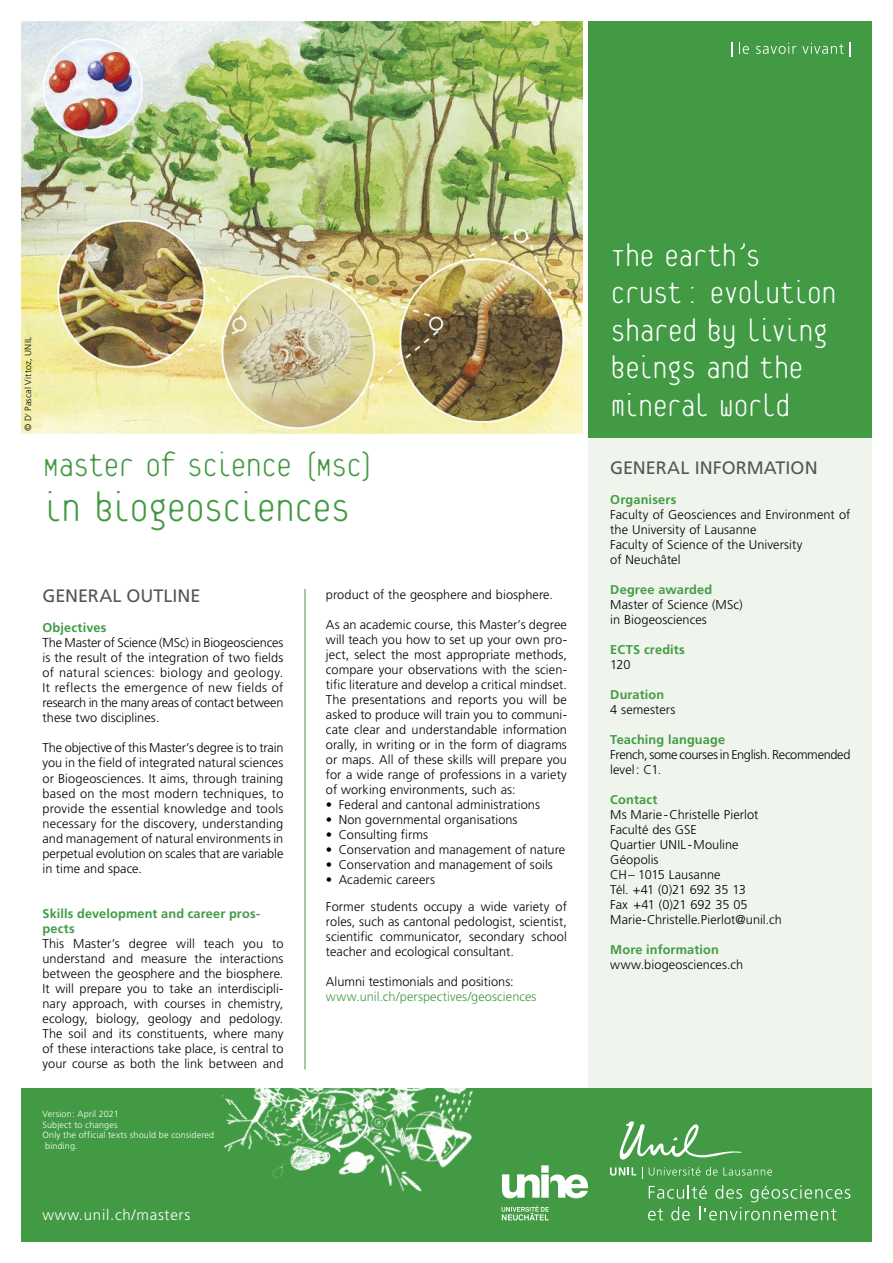
<style>
.page{position:relative;width:893px;height:1263px;background:#fff}
.page>*{position:absolute;margin:0;border:0;box-sizing:border-box;transform-origin:0 0}
.Titre_Master_1{font:100 45px "Platelet";letter-spacing:-.05em;color:#429b44}
.Titre_Master_1-2{font:100 36.75px "Platelet";letter-spacing:-.05em;color:#429b44}
.Slogan{font:100 34.5px/37.5px "Platelet";letter-spacing:-.05em;color:#fff}
.Sous-titre_1_orange{font:18px "Frutiger LT Std";color:#565656}
.t1{font:300 15px "Frutiger LT Std";letter-spacing:.05em;color:#fff}
.Texte_courant{font:300 12.75px/15px "Frutiger LT Std";letter-spacing:.005em;color:#000;text-align:justify}
.Sous-titre_2{font:300 12.75px/15px "Frutiger LT Std";letter-spacing:-.005em;color:#000;text-align:justify}
.Texte_courant-2{font:700 12.75px "Frutiger LT Std";letter-spacing:.01em;color:#429b44}
.Texte_courant-3{font:300 12.75px/15px "Frutiger LT Std";letter-spacing:-.025em;color:#000}
.Sous-titre_2-2{font:700 12.75px/15px "Frutiger LT Std";letter-spacing:.015em;color:#429b44}
.t2{font:300 12.75px "Frutiger LT Std";letter-spacing:.01em;color:#429b44}
.Texte_courant-4{font:300 12.75px "Frutiger LT Std";letter-spacing:-.03em;color:#000}
.Texte_courant-5{font:300 12.75px "Frutiger LT Std";letter-spacing:-.015em;color:#000}
.Texte_courant-6{font:300 9px "Frutiger LT Std";letter-spacing:.015em;color:#fff}
.t3{font:300 9px "Frutiger LT Std";letter-spacing:.025em;color:#000}
</style>
<div class="page">
<div style="left:588px;top:434px;width:284px;height:665px;background:#eff5ec"></div>
<div style="left:588px;top:21px;width:284px;height:417px;background:#429b44"></div>
<div style="left:21px;top:1089px;width:851px;height:153px;background:#429b44"></div>
<img style="left:151px;top:936px;width:394px;height:285px">
<img style="left:21px;top:21px;width:561px;height:413px">
<svg style="left:619px;top:1121px;width:123px;height:39px"></svg>
<svg style="left:610px;top:1167px;width:26px;height:8px"></svg>
<svg style="left:649px;top:1167px;width:51px;height:8px"></svg>
<svg style="left:706px;top:1167px;width:66px;height:8px"></svg>
<svg style="left:648px;top:1185px;width:202px;height:35px"></svg>
<svg style="left:731px;top:43px;width:1px;height:14px"></svg>
<svg style="left:739px;top:43px;width:10px;height:11px"></svg>
<svg style="left:756px;top:43px;width:40px;height:11px"></svg>
<svg style="left:802px;top:43px;width:41px;height:11px"></svg>
<svg style="left:849px;top:43px;width:1px;height:14px"></svg>
<svg style="left:502px;top:1165px;width:86px;height:33px"></svg>
<svg style="left:502px;top:1205px;width:47px;height:15px"></svg>
<hr style="left:305px;top:589px;width:1px;height:480px;background:#429b44">
<p class="t3" style="left:23px;top:431px;width:95px;rotate:-90deg">© D<sup>r</sup> Pascal Vittoz, UNIL</p>
<p class="Titre_Master_1-2" style="left:42px;top:451px;width:334px">Master of Science (MSc)</p>
<p class="Titre_Master_1" style="left:42px;top:490px;width:310px">in biogeosciences</p>
<p class="Sous-titre_1_orange" style="left:43px;top:586px;width:160px">GENERAL OUTLINE</p>
<p class="Sous-titre_2-2" style="left:43px;top:621px;width:65px">Objectives</p>
<p class="Sous-titre_2" style="left:43px;top:636px;width:242px">The Master of Science (MSc) in Biogeosciences is the result of the integration of two fields of natural sciences: biology and geology.<br>It reflects the emergence of new fields of research in the many areas of contact between these two disciplines.</p>
<p class="Texte_courant" style="left:43px;top:741px;width:242px">The objective of this Master’s degree is to train you in the field of integrated natural sciences or Biogeosciences. It aims, through training based on the most modern techniques, to provide the essential knowledge and tools necessary for the discovery, understanding and management of natural environments in perpetual evolution on scales that are variable in time and space.</p>
<p class="Sous-titre_2-2" style="left:43px;top:906px;width:219px">Skills development and career pros&shy;pects</p>
<p class="Texte_courant" style="left:43px;top:936px;width:242px">This Master’s degree will teach you to understand and measure the interactions between the geosphere and the biosphere.<br>It will prepare you to take an interdiscipli&shy;nary approach, with courses in chemistry, ecology, biology, geology and pedology.<br>The soil and its constituents, where many of these interactions take place, is central to your course as both the link between and</p>
<p class="Texte_courant-6" style="left:43px;top:1108px;width:78px">Version: April 2021</p>
<p class="Texte_courant-6" style="left:43px;top:1119px;width:77px">Subject to changes</p>
<p class="Texte_courant-6" style="left:43px;top:1130px;width:173px">Only the official texts should be considered</p>
<p class="Texte_courant-6" style="left:45px;top:1141px;width:34px">binding.</p>
<p class="t1" style="left:43px;top:1207px;width:149px">www.unil.ch/masters</p>
<p class="Texte_courant" style="left:326px;top:587px;width:229px">product of the geosphere and biosphere.</p>
<p class="Texte_courant" style="left:326px;top:617px;width:243px">As an academic course, this Master’s degree will teach you how to set up your own pro&shy;ject, select the most appropriate methods, compare your observations with the scien&shy;tific literature and develop a critical mindset.<br>The presentations and reports you will be asked to produce will train you to communi&shy;cate clear and understandable information orally, in writing or in the form of diagrams or maps. All of these skills will prepare you for a wide range of professions in a variety of working environments, such as:</p>
<p class="Texte_courant" style="left:326px;top:797px;width:216px">• Federal and cantonal administrations</p>
<p class="Texte_courant" style="left:326px;top:812px;width:193px">• Non governmental organisations</p>
<p class="Texte_courant" style="left:326px;top:827px;width:104px">• Consulting firms</p>
<p class="Texte_courant" style="left:326px;top:842px;width:241px">• Conservation and management of nature</p>
<p class="Texte_courant" style="left:326px;top:857px;width:228px">• Conservation and management of soils</p>
<p class="Texte_courant" style="left:326px;top:872px;width:111px">• Academic careers</p>
<p class="Texte_courant" style="left:326px;top:900px;width:242px">Former students occupy a wide variety of roles, such as cantonal pedologist, scientist, scientific communicator, secondary school teacher and ecological consultant.</p>
<p class="Texte_courant" style="left:326px;top:975px;width:189px">Alumni testimonials and positions:</p>
<p class="t2" style="left:326px;top:990px;width:212px">www.unil.ch/perspectives/geosciences</p>
<p class="Slogan" style="left:610px;top:239px;width:228px">The earth’s crust: evolution shared by living beings and the mineral world</p>
<p class="Sous-titre_1_orange" style="left:610px;top:457px;width:209px">GENERAL INFORMATION</p>
<p class="Texte_courant-2" style="left:610px;top:492px;width:68px">Organisers</p>
<p class="Texte_courant" style="left:610px;top:507px;width:242px">Faculty of Geosciences and Environment of the University of Lausanne</p>
<p class="Texte_courant" style="left:610px;top:537px;width:194px">Faculty of Science of the University</p>
<p class="Texte_courant" style="left:610px;top:552px;width:72px">of Neuchâtel</p>
<p class="Texte_courant-2" style="left:610px;top:582px;width:103px">Degree awarded</p>
<p class="Texte_courant" style="left:610px;top:597px;width:134px">Master of Science (MSc)</p>
<p class="Texte_courant" style="left:610px;top:612px;width:98px">in Biogeosciences</p>
<p class="Texte_courant-2" style="left:610px;top:642px;width:76px">ECTS credits</p>
<p class="Texte_courant" style="left:610px;top:657px;width:22px">120</p>
<p class="Texte_courant-2" style="left:610px;top:687px;width:55px">Duration</p>
<p class="Texte_courant" style="left:610px;top:702px;width:67px">4 semesters</p>
<p class="Texte_courant-2" style="left:610px;top:732px;width:116px">Teaching language</p>
<p class="Texte_courant-3" style="left:610px;top:747px;width:242px">French, some courses in English. Recommended level: C1.</p>
<p class="Texte_courant-2" style="left:610px;top:792px;width:49px">Contact</p>
<p class="Texte_courant" style="left:610px;top:807px;width:150px">Ms Marie-Christelle Pierlot</p>
<p class="Texte_courant" style="left:610px;top:822px;width:88px">Faculté des GSE</p>
<p class="Texte_courant" style="left:610px;top:837px;width:130px">Quartier UNIL -Mouline</p>
<p class="Texte_courant" style="left:610px;top:852px;width:50px">Géopolis</p>
<p class="Texte_courant" style="left:610px;top:867px;width:112px">CH– 1015 Lausanne</p>
<p class="Texte_courant-4" style="left:610px;top:882px;width:137px">Tél. +41 (0)21 692 35 13</p>
<p class="Texte_courant-5" style="left:610px;top:897px;width:139px">Fax +41 (0)21 692 35 05</p>
<p class="Texte_courant" style="left:610px;top:912px;width:173px">Marie-Christelle.Pierlot@unil.ch</p>
<p class="Texte_courant-2" style="left:610px;top:942px;width:110px">More information</p>
<p class="Texte_courant" style="left:610px;top:957px;width:135px">www.biogeosciences.ch</p>
</div>
